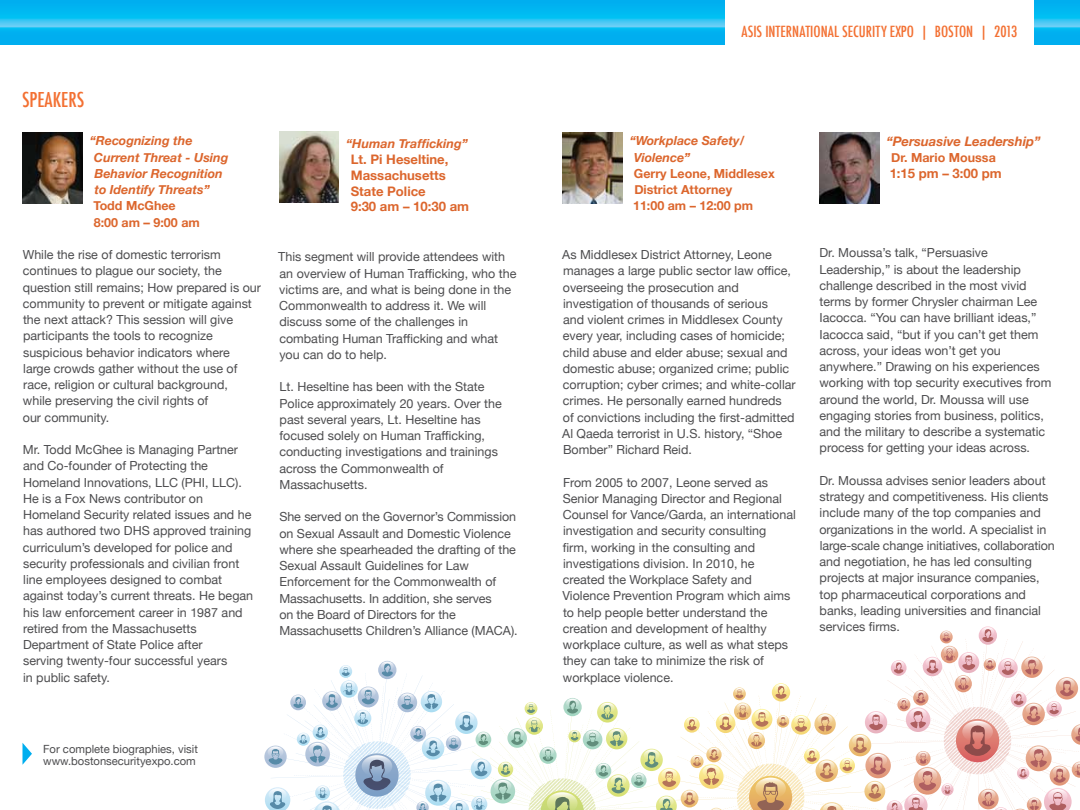
<style>
.page{position:relative;width:1080px;height:810px;background:#fff}
.page>*{position:absolute;margin:0;border:0;box-sizing:border-box;transform-origin:0 0}
.t1{font:500 condensed 20px "Futura";color:#f37032}
.t2{font:500 condensed 15px "Futura";color:#f37032}
.t3{font:700 13.12px/15.8px "Helvetica Neue";color:#dc662d}
.t4{font:italic 700 13.12px "Helvetica Neue";color:#dc662d}
.t5{font:12.5px/16.2px "Helvetica Neue";color:#4d4d4f}
.t6{font:italic 700 12.5px/16.2px "Helvetica Neue";color:#dc662d}
.t7{font:700 12.5px/16.2px "Helvetica Neue";color:#dc662d}
.t8{font:11.25px/12.5px "Helvetica Neue";color:#4d4d4f}
.s1{font-size:13.12px}
</style>
<div class="page">
<svg style="left:265px;top:627px;width:815px;height:183px"></svg>
<img style="left:562px;top:132px;width:60px;height:71px">
<img style="left:279px;top:131px;width:60px;height:72px">
<img style="left:819px;top:132px;width:60px;height:71px">
<img style="left:22px;top:132px;width:60px;height:71px">
<svg style="left:22px;top:743px;width:10px;height:22px"></svg>
<svg style="left:540px;top:0;width:540px;height:45px;background:#0fb8f1"></svg>
<svg style="left:0;top:0;width:540px;height:45px;background:#0fb8f1"></svg>
<div style="left:725px;top:0;width:309px;height:72px;background:#fff"></div>
<h1 class="t1" style="left:22px;top:86px;width:64px">SPEAKERS</h1>
<p class="t6" style="left:94px;top:133px;width:136px;text-indent:-4px">“Recognizing the<br>Current Threat - Using<br>Behavior Recognition to Identify Threats”</p>
<p class="t7" style="left:93px;top:197px;width:108px">Todd McGhee<br>8:00 am <span class="s1">–</span> 9:00 am</p>
<p class="t5" style="left:23px;top:246px;width:240px">While the rise of domestic terrorism continues to plague our society, the question still remains; How prepared is our community to prevent or mitigate against the next attack? This session will give participants the tools to recognize suspicious behavior indicators where<br>large crowds gather without the use of race, religion or cultural background,<br>while preserving the civil rights of<br>our community.</p>
<p class="t5" style="left:23px;top:441px;width:232px">Mr. Todd McGhee is Managing Partner and Co-founder of Protecting the Homeland Innovations, LLC (PHI, LLC).<br>He is a Fox News contributor on Homeland Security related issues and he has authored two DHS approved training curriculum’s developed for police and security professionals and civilian front line employees designed to combat against today’s current threats. He began his law enforcement career in 1987 and retired from the Massachusetts Department of State Police after<br>serving twenty-four successful years<br>in public safety.</p>
<p class="t6" style="left:346px;top:136px;width:123px">“Human Trafficking”</p>
<p class="t3" style="left:351px;top:151px;width:120px">Lt. Pi Heseltine,<br>Massachusetts<br>State Police<br>9:30 am – 10:30 am</p>
<p class="t5" style="left:278px;top:248px;width:240px">This segment will provide attendees with an overview of Human Trafficking, who the victims are, and what is being done in the Commonwealth to address it. We will discuss some of the challenges in combating Human Trafficking and what you can do to help.</p>
<p class="t5" style="left:279px;top:378px;width:224px">Lt. Heseltine has been with the State Police approximately 20 years. Over the past several years, Lt. Heseltine has focused solely on Human Trafficking, conducting investigations and trainings across the Commonwealth of Massachusetts.</p>
<p class="t5" style="left:279px;top:508px;width:240px">She served on the Governor’s Commission on Sexual Assault and Domestic Violence where she spearheaded the drafting of the Sexual Assault Guidelines for Law Enforcement for the Commonwealth of Massachusetts. In addition, she serves<br>on the Board of Directors for the Massachusetts Children’s Alliance (MACA).</p>
<p class="t8" style="left:43px;top:742px;width:156px">For complete biographies, visit www.bostonsecurityexpo.com</p>
<p class="t2" style="left:742px;top:22px;width:161px">ASIS INTERNATIONAL SECURITY EXPO</p>
<p class="t2" style="left:920px;top:22px;width:99px">| BOSTON | 2013</p>
<p class="t6" style="left:634px;top:133px;width:112px;text-indent:-4px">“Workplace Safety/<br>Violence”</p>
<p class="t7" style="left:633px;top:165px;width:143px">Gerry Leone, Middlesex<br>District Attorney<br>11:00 am – 12:00 pm</p>
<p class="t5" style="left:562px;top:246px;width:235px">As Middlesex District Attorney, Leone manages a large public sector law office, overseeing the prosecution and investigation of thousands of serious<br>and violent crimes in Middlesex County every year, including cases of homicide; child abuse and elder abuse; sexual and domestic abuse; organized crime; public corruption; cyber crimes; and white-collar crimes. He personally earned hundreds<br>of convictions including the first-admitted Al Qaeda terrorist in U.S. history, “Shoe Bomber” Richard Reid.</p>
<p class="t5" style="left:563px;top:473px;width:235px">From 2005 to 2007, Leone served as Senior Managing Director and Regional Counsel for Vance/Garda, an international investigation and security consulting<br>firm, working in the consulting and investigations division. In 2010, he created the Workplace Safety and Violence Prevention Program which aims to help people better understand the creation and development of healthy workplace culture, as well as what steps they can take to minimize the risk of workplace violence.</p>
<p class="t4" style="left:886px;top:130px;width:156px">“Persuasive Leadership”</p>
<p class="t7" style="left:891px;top:149px;width:106px">Dr. Mario Moussa</p>
<p class="t3" style="left:890px;top:164px;width:114px">1:15 pm – 3:00 pm</p>
<p class="t5" style="left:819px;top:244px;width:234px">Dr. Moussa’s talk, “Persuasive Leadership,” is about the leadership challenge described in the most vivid terms by former Chrysler chairman Lee Iacocca. “You can have brilliant ideas,” Iacocca said, “but if you can’t get them across, your ideas won’t get you anywhere.” Drawing on his experiences working with top security executives from around the world, Dr. Moussa will use engaging stories from business, politics, and the military to describe a systematic process for getting your ideas across.</p>
<p class="t5" style="left:819px;top:471px;width:237px">Dr. Moussa advises senior leaders about strategy and competitiveness. His clients include many of the top companies and organizations in the world. A specialist in large-scale change initiatives, collaboration and negotiation, he has led consulting projects at major insurance companies, top pharmaceutical corporations and banks, leading universities and financial services firms.</p>
</div>
